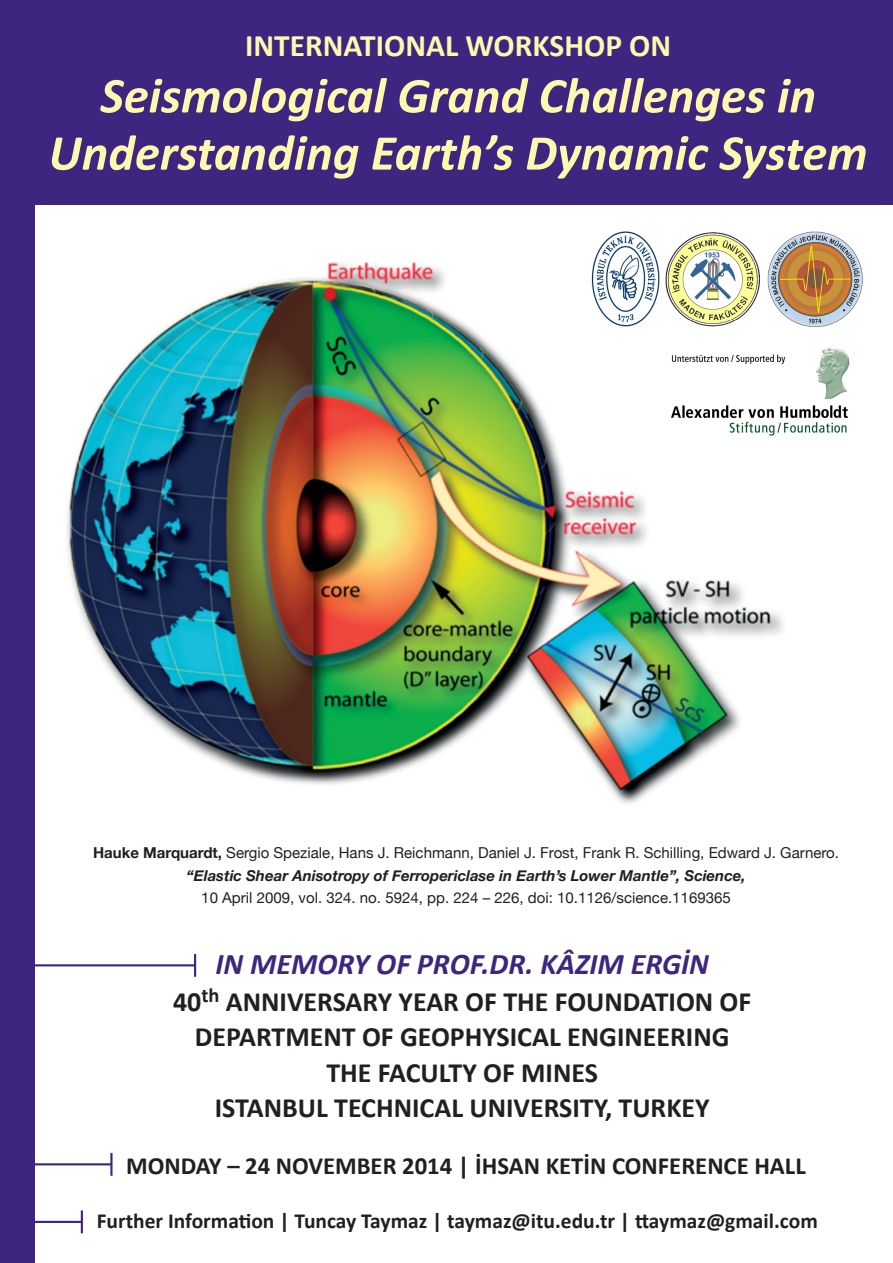
<style>
.page{position:relative;width:893px;height:1263px;background:#fff}
.page>*{position:absolute;margin:0;border:0;box-sizing:border-box;transform-origin:0 0}
.t1{font:italic 700 50.55px "Calibri";color:#fff8ae}
.t2{font:700 31.5px "Calibri";color:#fff8ae}
.t3{font:italic 700 30.15px "Calibri";color:#3d2580}
.t4{font:700 27.9px "Calibri";color:#231f20}
.t5{font:700 24.75px "Calibri";color:#231f20}
.t6{font:700 21.45px "Calibri";color:#231f20}
.t7{font:15px "Helvetica Neue";color:#231f20}
.t8{font:italic 700 15px "Helvetica Neue";color:#231f20}
.s1{font-weight:700}
</style>
<div class="page">
<div style="left:0;top:0;width:893px;height:204px;background:#3d2580"></div>
<img style="left:66px;top:262px;width:717px;height:542px">
<hr style="left:33px;top:188px;width:2px;height:1038px;background:#7c2236">
<hr style="left:33px;top:964px;width:162px;height:2px;background:#3d2580">
<hr style="left:33px;top:1163px;width:78px;height:2px;background:#3d2580">
<hr style="left:33px;top:1221px;width:49px;height:2px;background:#3d2580">
<hr style="left:194px;top:954px;width:2px;height:23px;background:#3d2580">
<hr style="left:110px;top:1153px;width:3px;height:23px;background:#3d2580">
<hr style="left:81px;top:1210px;width:2px;height:23px;background:#3d2580">
<div style="left:0;top:0;width:34px;height:1263px;background:#3d2580"></div>
<img style="left:585px;top:231px;width:278px;height:204px">
<p class="t2" style="left:245px;top:26px;width:427px">INTERNATIONAL WORKSHOP ON</p>
<p class="t1" style="left:100px;top:63px;width:717px">Seismological Grand Challenges in</p>
<p class="t1" style="left:49px;top:121px;width:820px">Understanding Earth’s Dynamic System</p>
<p class="t7" style="left:93px;top:840px;width:748px"><span class="s1">Hauke Marquardt,</span> Sergio Speziale, Hans J. Reichmann, Daniel J. Frost, Frank R. Schilling, Edward J. Garnero.</p>
<p class="t8" style="left:186px;top:863px;width:561px">“Elastic Shear Anisotropy of Ferropericlase in Earth’s Lower Mantle”, Science,</p>
<p class="t7" style="left:201px;top:885px;width:531px">10 April 2009, vol. 324. no. 5924, pp. 224 – 226, doi: 10.1126/science.1169365</p>
<p class="t3" style="left:215px;top:945px;width:495px">IN MEMORY OF PROF.DR. KÂZIM ERGİN</p>
<p class="t4" style="left:173px;top:984px;width:580px">40<sup>th</sup> ANNIVERSARY YEAR OF THE FOUNDATION OF</p>
<p class="t4" style="left:195px;top:1019px;width:536px">DEPARTMENT OF GEOPHYSICAL ENGINEERING</p>
<p class="t4" style="left:326px;top:1055px;width:273px">THE FACULTY OF MINES</p>
<p class="t4" style="left:215px;top:1090px;width:496px">ISTANBUL TECHNICAL UNIVERSITY, TURKEY</p>
<p class="t5" style="left:126px;top:1150px;width:681px">MONDAY – 24 NOVEMBER 2014 | İHSAN KETİN CONFERENCE HALL</p>
<p class="t6" style="left:97px;top:1207px;width:723px">Further Information | Tuncay Taymaz | taymaz@itu.edu.tr | ttaymaz@gmail.com</p>
</div>
